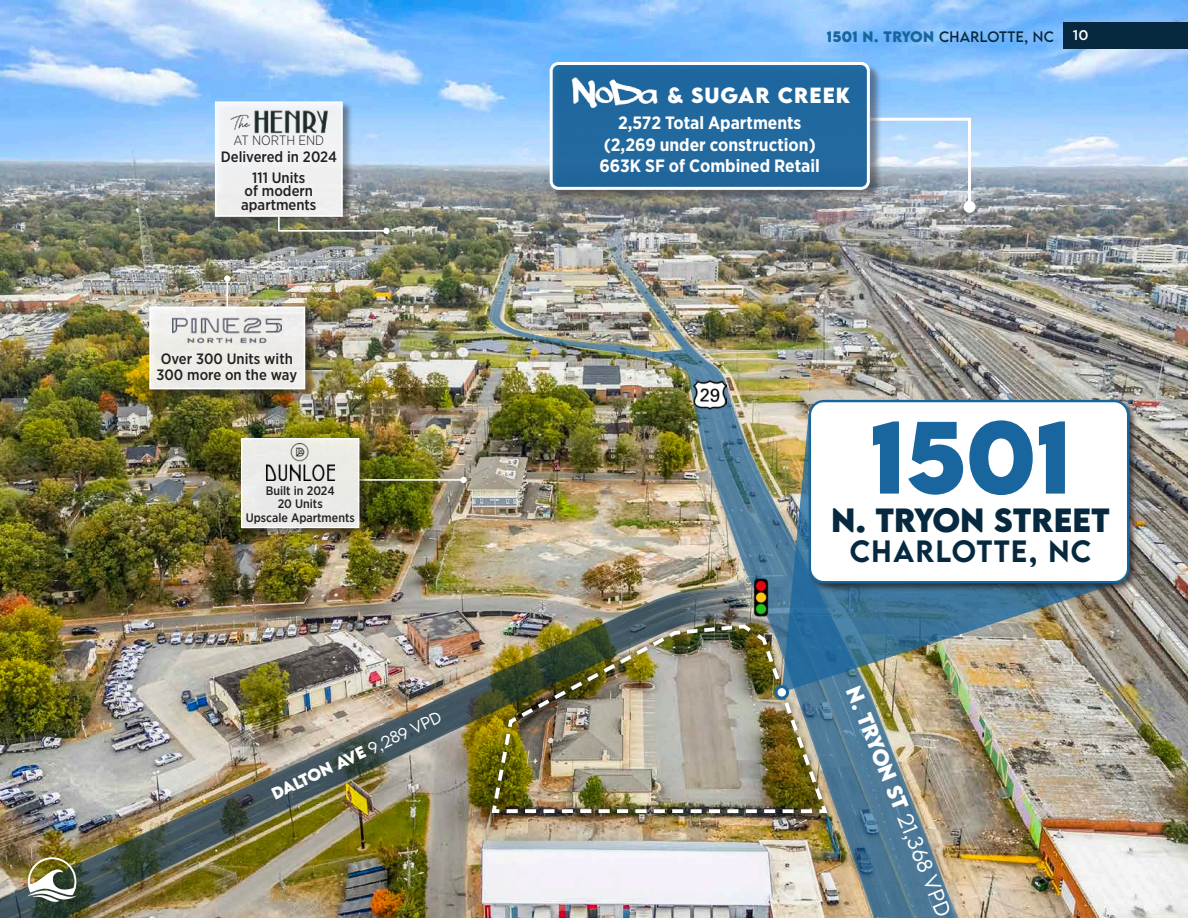
<style>
.page{position:relative;width:1188px;height:918px;background:#fff}
.page>*{position:absolute;margin:0;border:0;box-sizing:border-box;transform-origin:0 0}
.t1{font:700 91.05px "LEMONMILK";color:#19669f}
.t2{font:700 29.85px "LEMONMILK";color:#06293f}
.t3{font:500 27.45px "LEMONMILK";letter-spacing:.05em;color:#06293f}
.t4{font:700 19.5px "LEMONMILK";letter-spacing:.05em;color:#fff}
.t5{font:700 17.85px/21.5px "Gotham Narrow";color:#fff;text-align:center}
.t6{font:500 15px/21px "Gotham Narrow";color:#231f20}
.t7{font:700 15px "LEMONMILK";color:#fff}
.t8{font:500 13.95px "Gotham";color:#fff}
.t9{font:13.5px "LEMONMILK";letter-spacing:.025em;color:#06293f}
.t10{font:700 13.5px "LEMONMILK";color:#19669f}
.t11{font:300 13.5px "Gotham Narrow";color:#231f20}
.t12{font:500 12.3px/13.5px "Gotham Narrow";color:#231f20;text-align:center}
.s1{font-weight:300}
</style>
<div class="page">
<img style="left:0;top:0;width:1188px;height:918px">
<img style="left:487px;top:228px;width:473px;height:690px">
<img style="left:0;top:577px;width:753px;height:341px">
<div style="left:1063px;top:22px;width:125px;height:26px;background:#06293f"></div>
<svg style="left:28px;top:857px;width:48px;height:45px"></svg>
<svg style="left:867px;top:116px;width:106px;height:94px;background:#b9cbde"></svg>
<div style="left:964px;top:201px;width:12px;height:12px;background:#fff;border-radius:50%"></div>
<div style="left:215px;top:102px;width:138px;height:125px;background:#231f20;opacity:.5"></div>
<div style="left:216px;top:102px;width:126px;height:114px;background:#eff1f2"></div>
<div style="left:215px;top:101px;width:128px;height:116px;border:2px solid #fff"></div>
<div style="left:150px;top:307px;width:165px;height:93px;background:#231f20;opacity:.5"></div>
<div style="left:150px;top:307px;width:154px;height:82px;background:#edece8"></div>
<div style="left:149px;top:307px;width:156px;height:82px;border:2px solid #fff"></div>
<svg style="left:277px;top:215px;width:111px;height:17px;background:#858576"></svg>
<div style="left:383px;top:228px;width:7px;height:6px;background:#fff;border-radius:50%"></div>
<hr style="left:226px;top:279px;width:2px;height:28px;background:#fff">
<div style="left:224px;top:275px;width:6px;height:7px;background:#fff;border-radius:50%"></div>
<hr style="left:358px;top:479px;width:106px;height:2px;background:#fff">
<div style="left:460px;top:477px;width:7px;height:6px;background:#fff;border-radius:50%"></div>
<img style="left:230px;top:110px;width:99px;height:24px">
<img style="left:172px;top:309px;width:109px;height:35px">
<img style="left:485px;top:617px;width:349px;height:204px">
<img style="left:489px;top:623px;width:341px;height:192px">
<img style="left:753px;top:578px;width:17px;height:39px">
<img style="left:693px;top:380px;width:33px;height:30px">
<div style="left:241px;top:438px;width:127px;height:99px;background:#231f20;opacity:.5"></div>
<div style="left:242px;top:439px;width:117px;height:89px;background:#eaeae7"></div>
<div style="left:241px;top:438px;width:118px;height:90px;border:1px solid #fff"></div>
<img style="left:266px;top:443px;width:68px;height:37px">
<img style="left:782px;top:414px;width:338px;height:278px">
<div style="left:776px;top:687px;width:12px;height:11px;background:#fff;border-radius:50%"></div>
<div style="left:775px;top:685px;width:14px;height:15px;border:3px solid #19669f;border-radius:50%"></div>
<div style="left:807px;top:398px;width:331px;height:195px;background:#231f20;opacity:.75"></div>
<div style="left:810px;top:401px;width:318px;height:181px;background:#fff;border-radius:14px"></div>
<div style="left:809px;top:400px;width:320px;height:183px;border:2px solid #19669f;border-radius:14px"></div>
<div style="left:550px;top:63px;width:332px;height:139px;background:#231f20;opacity:.5"></div>
<div style="left:551px;top:64px;width:317px;height:124px;background:#21689e;border-radius:7px"></div>
<div style="left:550px;top:62px;width:320px;height:128px;border:3px solid #fff;border-radius:7px"></div>
<img style="left:571px;top:77px;width:87px;height:31px">
<p class="t11" style="left:234px;top:132px;width:92px">AT NORTH END</p>
<p class="t6" style="left:221px;top:146px;width:118px;text-align:center">Delivered in 2024<br>111 Units</p>
<p class="t6" style="left:241px;top:184px;width:77px;line-height:13.5px">of modern apartments</p>
<p class="t6" style="left:157px;top:350px;width:142px;line-height:16.5px">Over 300 Units with<br>300 more on the way</p>
<p class="t12" style="left:246px;top:484px;width:111px">Built in 2024<br>20 Units<br>Upscale Apartments</p>
<p class="t7" style="left:268px;top:785px;width:187px;rotate:-25deg">DALTON AVE <span class="s1">9,289 vpd</span></p>
<p class="t10" style="left:827px;top:28px;width:68px">1501 N. TRYON</p>
<p class="t9" style="left:939px;top:28px;width:116px">CHARLOTTE, NC</p>
<p class="t8" style="left:1073px;top:26px;width:17px">10</p>
<h3 class="t4" style="left:668px;top:82px;width:184px">&amp; SUGAR CREEK</h3>
<p class="t5" style="left:600px;top:112px;width:222px">2,572 Total Apartments (2,269 under construction)<br>663K SF of Combined Retail</p>
<h1 class="t1" style="left:870px;top:396px;width:203px">1501</h1>
<h2 class="t2" style="left:831px;top:500px;width:280px">N. TRYON STREET</h2>
<h3 class="t3" style="left:850px;top:534px;width:243px">CHARLOTTE, NC</h3>
<h3 class="t4" style="left:865px;top:682px;width:247px;rotate:68deg">N. TRYON ST <span class="s1">21,368 vpd</span></h3>
</div>
